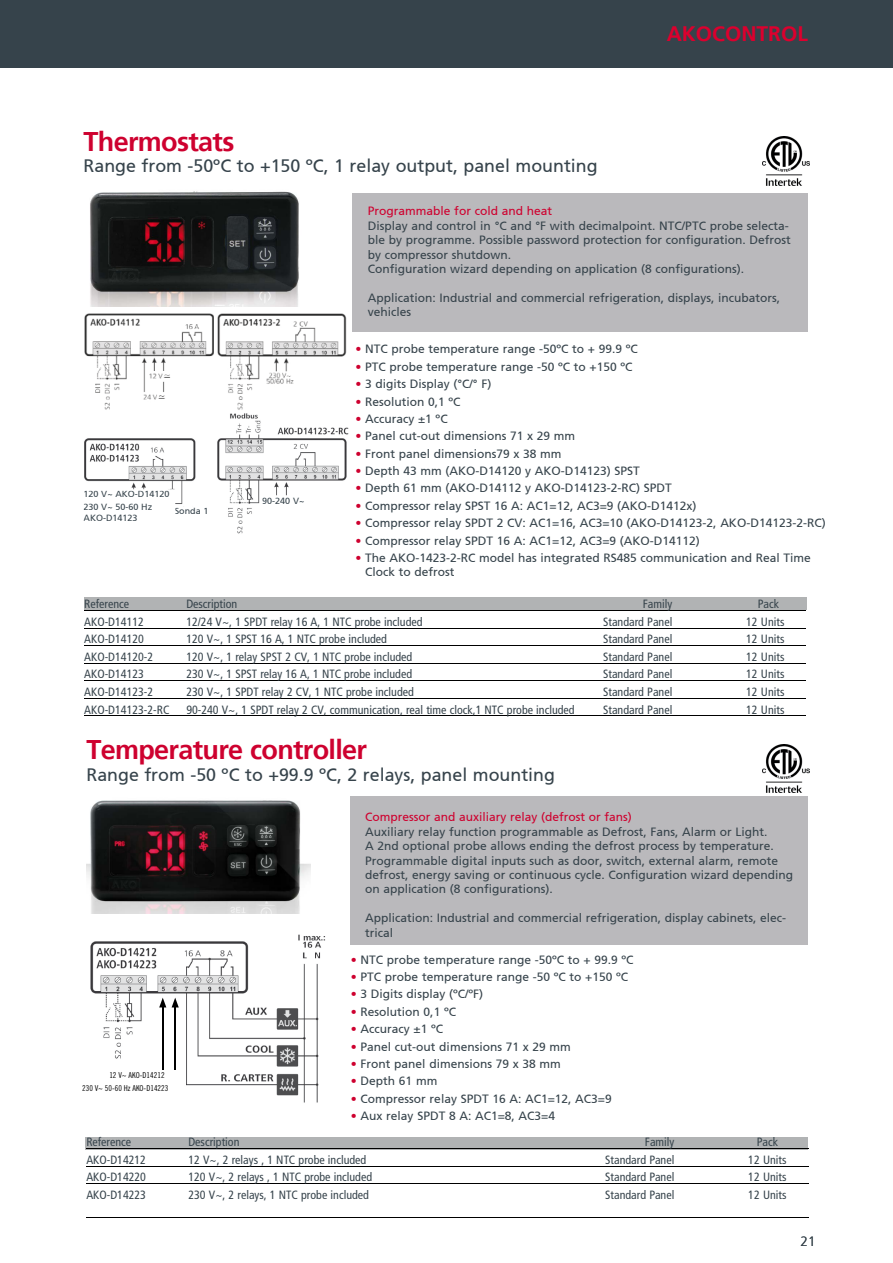
<style>
.page{position:relative;width:893px;height:1263px;background:#fff}
.page>*{position:absolute;margin:0;border:0;box-sizing:border-box;transform-origin:0 0}
.t1{font:700 27px "Frutiger 65";letter-spacing:-.025em;color:#ce012f}
.t2{font:700 21px "Frutiger 65";color:#dc002e}
.t3{font:18px "Frutiger 55 Roman";color:#36434b}
.t4{font:300 13.5px "Frutiger 45";color:#36434b}
.t5{font:12px/14.4px "Frutiger 55 Roman";color:#36434b}
.t6{font:condensed 12px "Frutiger";color:#36434b}
.t7{font:12px "Frutiger 55 Roman";color:#ce012f}
.t8{font:9px/12.6px "Frutiger 55 Roman";color:#36434b}
.t9{font:8.1px/12.6px "Trade Gothic Cond Eighteen";color:#000}
.s1{color:#ce012f}
</style>
<div class="page">
<div style="left:0;top:0;width:893px;height:67px;background:#36434b"></div>
<div style="left:84px;top:598px;width:723px;height:12px;background:#b1b3b4"></div>
<div style="left:85px;top:1137px;width:722px;height:13px;background:#b1b3b4"></div>
<hr style="left:86px;top:1148px;width:723px;height:1px;background:#000">
<hr style="left:86px;top:1166px;width:723px;height:1px;background:#000">
<hr style="left:86px;top:1183px;width:723px;height:1px;background:#000">
<hr style="left:86px;top:1217px;width:723px;height:1px;background:#000">
<hr style="left:84px;top:610px;width:722px;height:1px;background:#000">
<hr style="left:84px;top:628px;width:722px;height:1px;background:#000">
<hr style="left:84px;top:645px;width:722px;height:1px;background:#000">
<hr style="left:84px;top:663px;width:722px;height:1px;background:#000">
<hr style="left:84px;top:680px;width:722px;height:1px;background:#000">
<hr style="left:84px;top:698px;width:722px;height:1px;background:#000">
<hr style="left:84px;top:716px;width:722px;height:1px;background:#000">
<img style="left:90px;top:191px;width:209px;height:115px">
<img style="left:86px;top:800px;width:224px;height:114px">
<div style="left:353px;top:194px;width:455px;height:138px;background:#bab9bc"></div>
<div style="left:350px;top:796px;width:457px;height:149px;background:#bab9bc"></div>
<img style="left:84px;top:313px;width:130px;height:97px">
<img style="left:217px;top:313px;width:131px;height:221px">
<img style="left:84px;top:438px;width:112px;height:51px">
<svg style="left:133px;top:489px;width:50px;height:15px"></svg>
<svg style="left:261px;top:496px;width:51px;height:16px"></svg>
<img style="left:90px;top:934px;width:236px;height:169px">
<svg style="left:90px;top:1070px;width:94px;height:24px"></svg>
<div style="left:159px;top:995px;width:19px;height:21px;background:#fff"></div>
<hr style="left:162px;top:1005px;width:1px;height:65px;background:#000">
<svg style="left:159px;top:998px;width:7px;height:9px"></svg>
<hr style="left:175px;top:1005px;width:1px;height:65px;background:#000">
<svg style="left:172px;top:998px;width:7px;height:9px"></svg>
<img style="left:763px;top:744px;width:46px;height:49px">
<img style="left:763px;top:137px;width:46px;height:48px">
<h1 class="t1" style="left:84px;top:125px;width:152px">Thermostats</h1>
<h3 class="t3" style="left:84px;top:155px;width:516px">Range from -50ºC to +150 ºC, 1 relay output, panel mounting</h3>
<h2 class="t2" style="left:667px;top:22px;width:143px">AKOCONTROL</h2>
<h2 class="t2" style="left:716px;top:22px;width:94px">AKOELEC</h2>
<p class="t8" style="left:84px;top:488px;width:87px">120 V~ AKO-D14120<br>230 V~ 50-60 Hz</p>
<p class="t8" style="left:84px;top:511px;width:56px">AKO-D14123</p>
<p class="t8" style="left:175px;top:505px;width:35px">Sonda 1</p>
<p class="t8" style="left:262px;top:494px;width:44px">90-240 V~</p>
<p class="t7" style="left:368px;top:204px;width:186px">Programmable for cold and heat</p>
<p class="t5" style="left:368px;top:218px;width:424px">Display and control in °C and °F with decimalpoint. NTC/PTC probe selecta&shy;ble by programme. Possible password protection for configuration. Defrost by compressor shutdown.<br>Configuration wizard depending on application (8 configurations).</p>
<p class="t5" style="left:368px;top:290px;width:414px">Application: Industrial and commercial refrigeration, displays, incubators, vehicles</p>
<p class="t5" style="left:355px;top:342px;width:284px"><span class="s1">•</span> NTC probe temperature range -50ºC to + 99.9 ºC</p>
<p class="t5" style="left:355px;top:359px;width:279px"><span class="s1">•</span> PTC probe temperature range -50 ºC to +150 ºC</p>
<p class="t5" style="left:355px;top:377px;width:137px"><span class="s1">•</span> 3 digits Display (°C/° F)</p>
<p class="t5" style="left:355px;top:394px;width:107px"><span class="s1">•</span> Resolution 0,1 ºC</p>
<p class="t5" style="left:355px;top:412px;width:94px"><span class="s1">•</span> Accuracy ±1 ºC</p>
<p class="t5" style="left:355px;top:429px;width:221px"><span class="s1">•</span> Panel cut-out dimensions 71 x 29 mm</p>
<p class="t5" style="left:355px;top:446px;width:208px"><span class="s1">•</span> Front panel dimensions79 x 38 mm</p>
<p class="t5" style="left:355px;top:464px;width:286px"><span class="s1">•</span> Depth 43 mm (AKO-D14120 y AKO-D14123) SPST</p>
<p class="t5" style="left:355px;top:481px;width:318px"><span class="s1">•</span> Depth 61 mm (AKO-D14112 y AKO-D14123-2-RC) SPDT</p>
<p class="t5" style="left:355px;top:498px;width:343px"><span class="s1">•</span> Compressor relay SPST 16 A: AC1=12, AC3=9 (AKO-D1412x)</p>
<p class="t5" style="left:355px;top:516px;width:472px"><span class="s1">•</span> Compressor relay SPDT 2 CV: AC1=16, AC3=10 (AKO-D14123-2, AKO-D14123-2-RC)</p>
<p class="t5" style="left:355px;top:533px;width:346px"><span class="s1">•</span> Compressor relay SPDT 16 A: AC1=12, AC3=9 (AKO-D14112)</p>
<p class="t5" style="left:365px;top:551px;width:447px;text-indent:-10px"><span class="s1">•</span> The AKO-1423-2-RC model has integrated RS485 communication and Real Time<br>Clock to defrost</p>
<p class="t6" style="left:84px;top:597px;width:46px">Reference</p>
<p class="t6" style="left:186px;top:597px;width:53px">Description</p>
<p class="t6" style="left:643px;top:597px;width:31px">Family</p>
<p class="t6" style="left:758px;top:597px;width:23px">Pack</p>
<p class="t6" style="left:84px;top:614px;width:61px">AKO-D14112</p>
<p class="t6" style="left:186px;top:614px;width:238px">12/24 V~, 1 SPDT relay 16 A, 1 NTC probe included</p>
<p class="t6" style="left:603px;top:614px;width:71px">Standard Panel</p>
<p class="t6" style="left:746px;top:614px;width:40px">12 Units</p>
<p class="t6" style="left:84px;top:632px;width:61px">AKO-D14120</p>
<p class="t6" style="left:186px;top:632px;width:202px">120 V~, 1 SPST 16 A, 1 NTC probe included</p>
<p class="t6" style="left:603px;top:632px;width:71px">Standard Panel</p>
<p class="t6" style="left:746px;top:632px;width:40px">12 Units</p>
<p class="t6" style="left:84px;top:650px;width:71px">AKO-D14120-2</p>
<p class="t6" style="left:186px;top:650px;width:228px">120 V~, 1 relay SPST 2 CV, 1 NTC probe included</p>
<p class="t6" style="left:603px;top:650px;width:71px">Standard Panel</p>
<p class="t6" style="left:746px;top:650px;width:40px">12 Units</p>
<p class="t6" style="left:84px;top:667px;width:61px">AKO-D14123</p>
<p class="t6" style="left:186px;top:667px;width:227px">230 V~, 1 SPST relay 16 A, 1 NTC probe included</p>
<p class="t6" style="left:603px;top:667px;width:71px">Standard Panel</p>
<p class="t6" style="left:746px;top:667px;width:40px">12 Units</p>
<p class="t6" style="left:84px;top:685px;width:71px">AKO-D14123-2</p>
<p class="t6" style="left:186px;top:685px;width:229px">230 V~, 1 SPDT relay 2 CV, 1 NTC probe included</p>
<p class="t6" style="left:603px;top:685px;width:71px">Standard Panel</p>
<p class="t6" style="left:746px;top:685px;width:40px">12 Units</p>
<p class="t6" style="left:84px;top:702px;width:87px">AKO-D14123-2-RC</p>
<p class="t6" style="left:186px;top:702px;width:390px">90-240 V~, 1 SPDT relay 2 CV, communication, real time clock,1 NTC probe included</p>
<p class="t6" style="left:603px;top:702px;width:71px">Standard Panel</p>
<p class="t6" style="left:746px;top:702px;width:40px">12 Units</p>
<h1 class="t1" style="left:86px;top:734px;width:282px">Temperature controller</h1>
<h3 class="t3" style="left:86px;top:764px;width:470px">Range from -50 ºC to +99.9 ºC, 2 relays, panel mounting</h3>
<p class="t9" style="left:82px;top:1069px;width:88px;text-indent:27px">12 V~ AKO-D14212<br>230 V~ 50-60 Hz AKO-D14223</p>
<p class="t7" style="left:365px;top:810px;width:268px">Compressor and auxiliary relay (defrost or fans)</p>
<p class="t5" style="left:365px;top:824px;width:430px">Auxiliary relay function programmable as Defrost, Fans, Alarm or Light.<br>A 2nd optional probe allows ending the defrost process by temperature.<br>Programmable digital inputs such as door, switch, external alarm, remote defrost, energy saving or continuous cycle. Configuration wizard depending on application (8 configurations).</p>
<p class="t5" style="left:365px;top:911px;width:423px">Application: Industrial and commercial refrigeration, display cabinets, elec&shy;trical</p>
<p class="t5" style="left:351px;top:952px;width:284px"><span class="s1">•</span> NTC probe temperature range -50ºC to + 99.9 ºC</p>
<p class="t5" style="left:351px;top:970px;width:279px"><span class="s1">•</span> PTC probe temperature range -50 ºC to +150 ºC</p>
<p class="t5" style="left:351px;top:987px;width:134px"><span class="s1">•</span> 3 Digits display (ºC/ºF)</p>
<p class="t5" style="left:351px;top:1004px;width:107px"><span class="s1">•</span> Resolution 0,1 ºC</p>
<p class="t5" style="left:351px;top:1022px;width:94px"><span class="s1">•</span> Accuracy ±1 ºC</p>
<p class="t5" style="left:351px;top:1039px;width:221px"><span class="s1">•</span> Panel cut-out dimensions 71 x 29 mm</p>
<p class="t5" style="left:351px;top:1057px;width:211px"><span class="s1">•</span> Front panel dimensions 79 x 38 mm</p>
<p class="t5" style="left:351px;top:1074px;width:88px"><span class="s1">•</span> Depth 61 mm</p>
<p class="t5" style="left:351px;top:1091px;width:262px"><span class="s1">•</span> Compressor relay SPDT 16 A: AC1=12, AC3=9</p>
<p class="t5" style="left:351px;top:1109px;width:206px"><span class="s1">•</span> Aux relay SPDT 8 A: AC1=8, AC3=4</p>
<p class="t6" style="left:86px;top:1135px;width:46px">Reference</p>
<p class="t6" style="left:188px;top:1135px;width:53px">Description</p>
<p class="t6" style="left:645px;top:1135px;width:31px">Family</p>
<p class="t6" style="left:757px;top:1135px;width:23px">Pack</p>
<p class="t6" style="left:86px;top:1152px;width:61px">AKO-D14212</p>
<p class="t6" style="left:188px;top:1152px;width:179px">12 V~, 2 relays , 1 NTC probe included</p>
<p class="t6" style="left:605px;top:1152px;width:71px">Standard Panel</p>
<p class="t6" style="left:748px;top:1152px;width:40px">12 Units</p>
<p class="t6" style="left:86px;top:1170px;width:61px">AKO-D14220</p>
<p class="t6" style="left:188px;top:1170px;width:185px">120 V~, 2 relays , 1 NTC probe included</p>
<p class="t6" style="left:605px;top:1170px;width:71px">Standard Panel</p>
<p class="t6" style="left:748px;top:1170px;width:40px">12 Units</p>
<p class="t6" style="left:86px;top:1188px;width:61px">AKO-D14223</p>
<p class="t6" style="left:188px;top:1188px;width:182px">230 V~, 2 relays, 1 NTC probe included</p>
<p class="t6" style="left:605px;top:1188px;width:71px">Standard Panel</p>
<p class="t6" style="left:748px;top:1188px;width:40px">12 Units</p>
<p class="t4" style="left:800px;top:1234px;width:17px">21</p>
</div>
